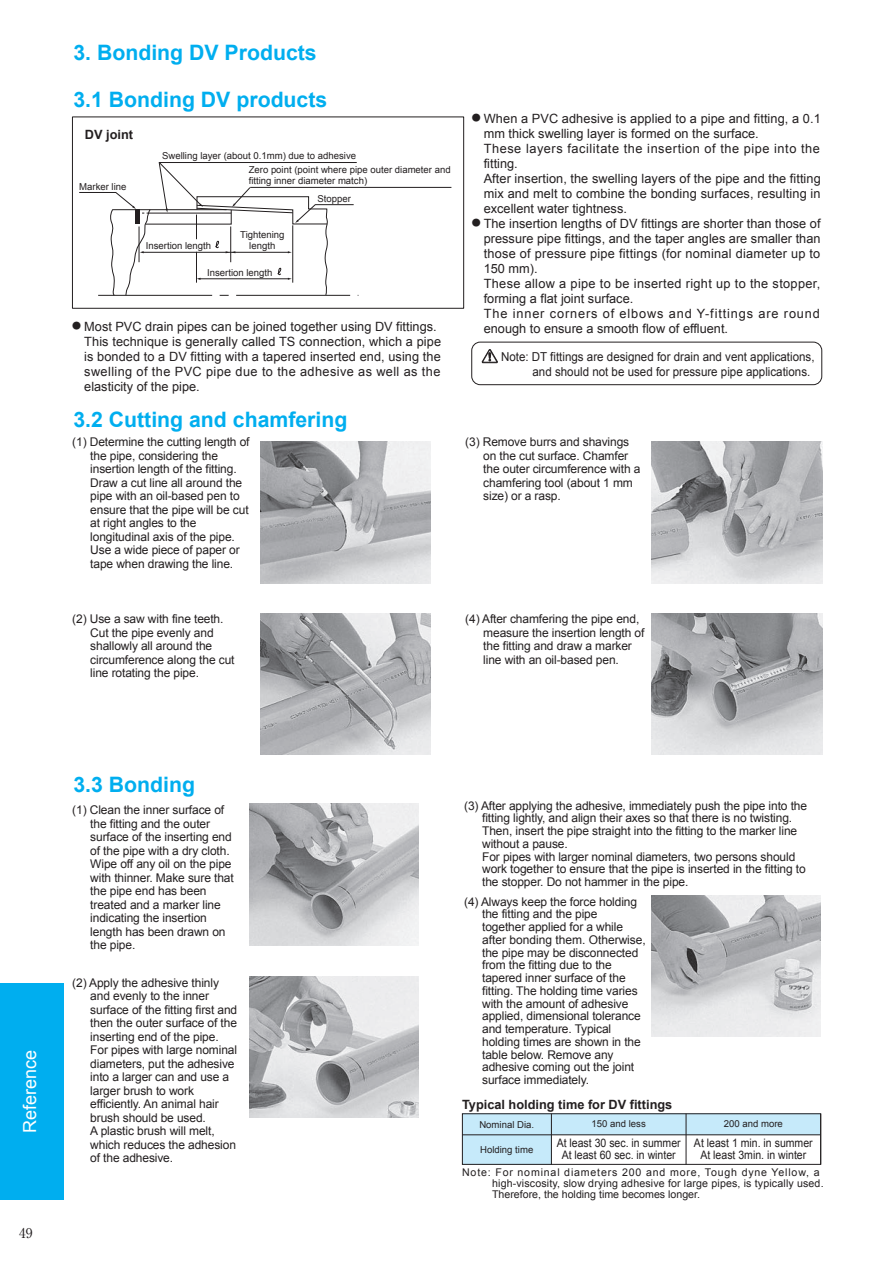
<style>
.page{position:relative;width:893px;height:1263px;background:#fff}
.page>*{position:absolute;margin:0;border:0;box-sizing:border-box;transform-origin:0 0}
.t1{font:700 21.3px/46.3px "Arial";color:#00aeef}
.t2{font:18px "Arial";color:#fff}
.t3{font:13.5px "Ryumin Pro";color:#231f20}
.t4{font:12.75px/15px "Arial";letter-spacing:.005em;color:#231f20}
.t5{font:700 12.75px "Arial";color:#231f20}
.t6{font:12.3px/15px "Arial";color:#231f20;scale:.94 1}
.t7{font:12px/13.5px "Arial";letter-spacing:-.01em;color:#231f20}
.t8{font:11.7px/12px "Arial";color:#231f20;text-align:center;scale:.9 1}
.t9{font:10.65px/11.2px "Arial";letter-spacing:.015em;color:#231f20}
.t10{font:9.6px/13.6px "Arial";color:#231f20}
</style>
<div class="page">
<div style="left:0;top:983px;width:64px;height:216px;background:#00aeef"></div>
<img style="left:260px;top:441px;width:171px;height:143px">
<img style="left:652px;top:441px;width:170px;height:143px">
<img style="left:260px;top:613px;width:171px;height:142px">
<img style="left:652px;top:613px;width:170px;height:142px">
<img style="left:249px;top:804px;width:170px;height:141px">
<img style="left:249px;top:977px;width:170px;height:140px">
<img style="left:651px;top:895px;width:170px;height:141px">
<div style="left:72px;top:117px;width:392px;height:192px;border:1px solid #231f20"></div>
<svg style="left:79px;top:162px;width:279px;height:134px"></svg>
<hr style="left:250px;top:187px;width:201px;height:1px;background:#231f20">
<svg style="left:482px;top:349px;width:16px;height:14px"></svg>
<div style="left:471px;top:342px;width:351px;height:43px;border:1px solid #231f20;border-radius:9px"></div>
<div style="left:462px;top:1113px;width:359px;height:22px;background:#c6eafa"></div>
<div style="left:462px;top:1113px;width:89px;height:51px;background:#c6eafa"></div>
<hr style="left:462px;top:1134px;width:358px;height:1px;background:#231f20">
<div style="left:462px;top:1113px;width:359px;height:51px;border:1px solid #231f20"></div>
<hr style="left:551px;top:1113px;width:1px;height:51px;background:#231f20">
<hr style="left:686px;top:1113px;width:1px;height:51px;background:#231f20">
<hr style="left:820px;top:1114px;width:1px;height:50px;background:#231f20">
<h1 class="t1" style="left:73px;top:30px;width:255px">3. Bonding DV Products<br>3.1 Bonding DV products</h1>
<p class="t5" style="left:85px;top:126px;width:50px">DV joint</p>
<p class="t10" style="left:79px;top:180px;width:49px">Marker line</p>
<p class="t10" style="left:249px;top:149px;width:204px;text-indent:-87px">Swelling layer (about 0.1mm) due to adhesive<br>Zero point (point where pipe outer diameter and</p>
<p class="t10" style="left:317px;top:171px;width:51px;line-height:18.5px;text-indent:-69px">fitting inner diameter match)<br>Stopper</p>
<p class="t10" style="left:146px;top:238px;width:67px">Insertion length</p>
<p class="t10" style="left:240px;top:230px;width:46px;line-height:10.5px;text-align:center">Tightening length</p>
<p class="t10" style="left:207px;top:265px;width:67px">Insertion length</p>
<p class="t4" style="left:84px;top:320px;width:358px;text-indent:-12px"><sup>●</sup> Most PVC drain pipes can be joined together using DV fittings.<br>This technique is generally called TS connection, which a pipe is bonded to a DV fitting with a tapered inserted end, using the swelling of the PVC pipe due to the adhesive as well as the elasticity of the pipe.</p>
<h1 class="t1" style="left:73px;top:397px;width:276px">3.2 Cutting and chamfering</h1>
<p class="t7" style="left:90px;top:435px;width:161px;text-indent:-18px">(1) Determine the cutting length of the pipe, considering the insertion length of the fitting.<br>Draw a cut line all around the pipe with an oil-based pen to ensure that the pipe will be cut at right angles to the longitudinal axis of the pipe.<br>Use a wide piece of paper or tape when drawing the line.</p>
<p class="t4" style="left:484px;top:111px;width:339px;text-indent:-12px"><sup>●</sup> When a PVC adhesive is applied to a pipe and fitting, a 0.1 mm thick swelling layer is formed on the surface.<br>These layers facilitate the insertion of the pipe into the fitting.<br>After insertion, the swelling layers of the pipe and the fitting mix and melt to combine the bonding surfaces, resulting in excellent water tightness.</p>
<p class="t4" style="left:484px;top:216px;width:338px;text-indent:-12px"><sup>●</sup> The insertion lengths of DV fittings are shorter than those of pressure pipe fittings, and the taper angles are smaller than those of pressure pipe fittings (for nominal diameter up to 150 mm).<br>These allow a pipe to be inserted right up to the stopper, forming a flat joint surface.<br>The inner corners of elbows and Y-fittings are round enough to ensure a smooth flow of effluent.</p>
<p class="t6" style="left:532px;top:349px;width:302px;text-indent:-31px">Note: DT fittings are designed for drain and vent applications, and should not be used for pressure pipe applications.</p>
<p class="t7" style="left:483px;top:435px;width:159px;text-indent:-18px">(3) Remove burrs and shavings on the cut surface. Chamfer the outer circumference with a chamfering tool (about 1 mm size) or a rasp.</p>
<p class="t7" style="left:90px;top:612px;width:146px;text-indent:-18px">(2) Use a saw with fine teeth.<br>Cut the pipe evenly and shallowly all around the circumference along the cut line rotating the pipe.</p>
<p class="t7" style="left:483px;top:612px;width:163px;text-indent:-18px">(4) After chamfering the pipe end, measure the insertion length of the fitting and draw a marker line with an oil-based pen.</p>
<h2 class="t2" style="left:18px;top:1133px;width:85px;rotate:-90deg">Reference</h2>
<p class="t3" style="left:19px;top:1222px;width:15px">49</p>
<h1 class="t1" style="left:73px;top:762px;width:123px">3.3 Bonding</h1>
<p class="t7" style="left:90px;top:803px;width:145px;text-indent:-18px">(1) Clean the inner surface of the fitting and the outer surface of the inserting end of the pipe with a dry cloth.<br>Wipe off any oil on the pipe with thinner. Make sure that the pipe end has been treated and a marker line indicating the insertion length has been drawn on the pipe.</p>
<p class="t7" style="left:90px;top:976px;width:149px;text-indent:-18px">(2) Apply the adhesive thinly and evenly to the inner surface of the fitting first and then the outer surface of the inserting end of the pipe.<br>For pipes with large nominal diameters, put the adhesive into a larger can and use a larger brush to work efficiently. An animal hair brush should be used.<br>A plastic brush will melt, which reduces the adhesion of the adhesive.</p>
<p class="t7" style="left:482px;top:799px;width:326px;line-height:12.8px;text-indent:-18px">(3) After applying the adhesive, immediately push the pipe into the fitting lightly, and align their axes so that there is no twisting.<br>Then, insert the pipe straight into the fitting to the marker line without a pause.<br>For pipes with larger nominal diameters, two persons should work together to ensure that the pipe is inserted in the fitting to the stopper. Do not hammer in the pipe.</p>
<p class="t7" style="left:482px;top:895px;width:165px;line-height:12.8px;text-indent:-18px">(4) Always keep the force holding the fitting and the pipe<br>together applied for a while after bonding them. Otherwise, the pipe may be disconnected from the fitting due to the tapered inner surface of the fitting. The holding time varies with the amount of adhesive applied, dimensional tolerance and temperature. Typical holding times are shown in the table below. Remove any adhesive coming out the joint surface immediately.</p>
<p class="t5" style="left:462px;top:1096px;width:212px">Typical holding time for DV fittings</p>
<p class="t10" style="left:479px;top:1117px;width:56px">Nominal Dia.</p>
<p class="t10" style="left:480px;top:1143px;width:55px">Holding time</p>
<p class="t10" style="left:592px;top:1117px;width:56px">150 and less</p>
<p class="t8" style="left:557px;top:1137px;width:139px">At least 30 sec. in summer<br>At least 60 sec. in winter</p>
<p class="t10" style="left:724px;top:1117px;width:61px">200 and more</p>
<p class="t8" style="left:694px;top:1137px;width:133px">At least 1 min. in summer<br>At least 3min. in winter</p>
<p class="t9" style="left:492px;top:1166px;width:333px;text-indent:-30px">Note: For nominal diameters 200 and more, Tough dyne Yellow, a high-viscosity, slow drying adhesive for large pipes, is typically used.<br>Therefore, the holding time becomes longer.</p>
</div>
